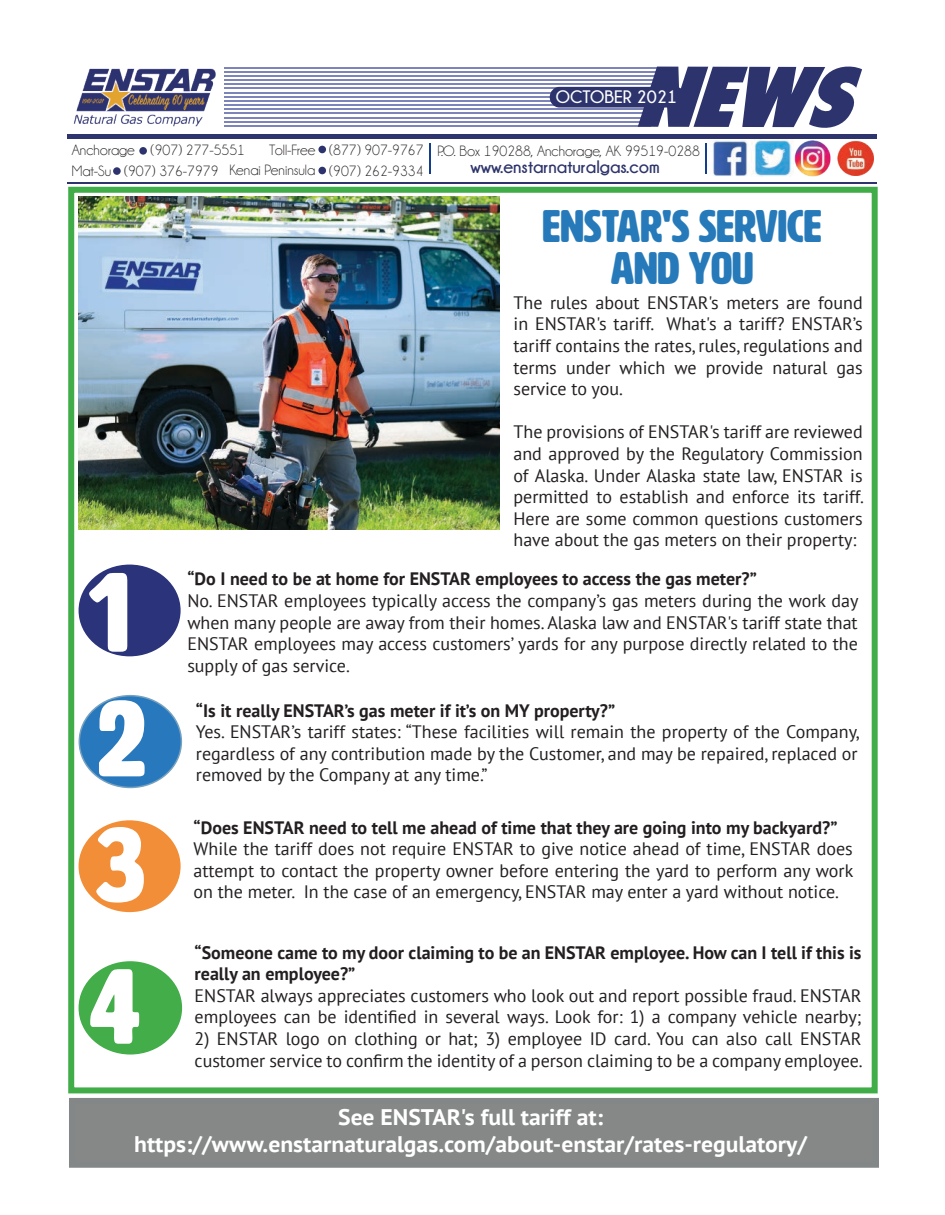
<style>
.page{position:relative;width:945px;height:1215px;background:#fff}
.page>*{position:absolute;margin:0;border:0;box-sizing:border-box;transform-origin:0 0}
.t1{font:111px "HWT Artz";color:#fff}
.t2{font:106.5px "HWT Artz";color:#fff}
.t3{font:105px "HWT Artz";color:#fff}
.t4{font:45px/42px "HWT Artz";color:#267aba;text-align:center}
.t5{font:700 22.5px "PT Sans";color:#fff;scale:1.05 1}
.t6{font:18px/21.6px "PT Sans";color:#231f20;text-align:justify}
.t7{font:700 18px/21.6px "PT Sans";color:#231f20}
.t8{font:700 18px "Champagne&Limousines";color:#2d346b}
.t9{font:700 18px "Champagne&Limousines";color:#fff}
.t10{font:15px "Champagne&Limousines";color:#231f20}
</style>
<div class="page">
<div style="left:79px;top:565px;width:102px;height:91px;background:#2b337b;border-radius:50%"></div>
<div style="left:79px;top:696px;width:102px;height:91px;background:#2778bd;border-radius:50%"></div>
<div style="left:79px;top:695px;width:103px;height:93px;border:2px solid #76a1bf;border-radius:50%"></div>
<div style="left:79px;top:820px;width:102px;height:92px;background:#f28e37;border-radius:50%"></div>
<div style="left:79px;top:962px;width:102px;height:92px;background:#43ad49;border-radius:50%"></div>
<div style="left:79px;top:961px;width:103px;height:94px;border:2px solid #43ad49;border-radius:50%"></div>
<div style="left:68px;top:187px;width:810px;height:906px;border:6px solid #41ad49"></div>
<div style="left:69px;top:1098px;width:810px;height:70px;background:#868888"></div>
<img style="left:79px;top:196px;width:421px;height:334px">
<hr style="left:224px;top:83px;width:439px;height:2px;background:#7d84b9">
<hr style="left:224px;top:79px;width:439px;height:2px;background:#7d84b9">
<hr style="left:224px;top:75px;width:439px;height:2px;background:#7d84b9">
<hr style="left:224px;top:71px;width:439px;height:2px;background:#7d84b9">
<hr style="left:224px;top:67px;width:439px;height:1px;background:#7d84b9">
<hr style="left:224px;top:125px;width:426px;height:2px;background:#7d84b9">
<hr style="left:224px;top:121px;width:428px;height:2px;background:#7d84b9">
<hr style="left:224px;top:117px;width:430px;height:1px;background:#7d84b9">
<hr style="left:224px;top:113px;width:431px;height:1px;background:#7d84b9">
<hr style="left:224px;top:108px;width:439px;height:2px;background:#7d84b9">
<hr style="left:224px;top:104px;width:439px;height:2px;background:#7d84b9">
<hr style="left:224px;top:100px;width:439px;height:2px;background:#7d84b9">
<hr style="left:224px;top:96px;width:439px;height:2px;background:#7d84b9">
<svg style="left:638px;top:66px;width:224px;height:62px"></svg>
<hr style="left:224px;top:92px;width:439px;height:1px;background:#7d84b9">
<hr style="left:224px;top:88px;width:439px;height:1px;background:#7d84b9">
<div style="left:68px;top:134px;width:810px;height:5px;background:#2e346d"></div>
<hr style="left:68px;top:182px;width:810px;height:2px;background:#2d346d">
<div style="left:550px;top:87px;width:135px;height:21px;background:#2d346d;border-radius:10px"></div>
<hr style="left:429px;top:143px;width:2px;height:31px;background:#133e8d">
<hr style="left:705px;top:143px;width:2px;height:31px;background:#133e8d">
<div style="left:139px;top:147px;width:8px;height:8px;background:#2d346d;border-radius:50%"></div>
<div style="left:113px;top:167px;width:8px;height:8px;background:#2d346d;border-radius:50%"></div>
<div style="left:318px;top:146px;width:8px;height:7px;background:#2d346d;border-radius:50%"></div>
<div style="left:318px;top:167px;width:8px;height:7px;background:#2d346d;border-radius:50%"></div>
<img style="left:707px;top:141px;width:42px;height:35px">
<img style="left:751px;top:139px;width:80px;height:38px">
<img style="left:838px;top:140px;width:35px;height:36px">
<img style="left:73px;top:68px;width:143px;height:59px">
<p class="t9" style="left:556px;top:87px;width:123px">OCTOBER 2021</p>
<p class="t10" style="left:269px;top:142px;width:48px">Toll-Free</p>
<p class="t10" style="left:329px;top:143px;width:96px">(877) 907-9767</p>
<p class="t10" style="left:230px;top:162px;width:87px">Kenai Peninsula</p>
<p class="t10" style="left:329px;top:164px;width:96px">(907) 262-9334</p>
<p class="t10" style="left:72px;top:143px;width:65px">Anchorage</p>
<p class="t10" style="left:151px;top:143px;width:96px">(907) 277-5551</p>
<p class="t10" style="left:72px;top:163px;width:41px">Mat-Su</p>
<p class="t10" style="left:124px;top:163px;width:96px">(907) 376-7979</p>
<p class="t10" style="left:438px;top:143px;width:264px">P.O. Box 190288, Anchorage, AK 99519-0288</p>
<p class="t8" style="left:470px;top:157px;width:191px">www.enstarnaturalgas.com</p>
<p class="t4" style="left:543px;top:206px;width:281px">ENSTAR'S SERVICE<br>AND YOU</p>
<p class="t6" style="left:514px;top:291px;width:351px">The rules about ENSTAR's meters are found in ENSTAR's tariff. What's a tariff? ENSTAR’s tariff contains the rates, rules, regulations and terms under which we provide natural gas service to you.</p>
<p class="t6" style="left:514px;top:421px;width:352px">The provisions of ENSTAR's tariff are reviewed and approved by the Regulatory Commission of Alaska. Under Alaska state law, ENSTAR is permitted to establish and enforce its tariff.<br>Here are some common questions customers have about the gas meters on their property:</p>
<p class="t1" style="left:89px;top:555px;width:42px">1</p>
<p class="t2" style="left:97px;top:683px;width:50px">2</p>
<p class="t3" style="left:95px;top:810px;width:52px">3</p>
<p class="t3" style="left:89px;top:952px;width:53px">4</p>
<p class="t7" style="left:187px;top:568px;width:571px">“Do I need to be at home for ENSTAR employees to access the gas meter?”</p>
<p class="t6" style="left:187px;top:589px;width:673px">No. ENSTAR employees typically access the company’s gas meters during the work day when many people are away from their homes. Alaska law and ENSTAR's tariff state that ENSTAR employees may access customers’ yards for any purpose directly related to the supply of gas service.</p>
<p class="t7" style="left:196px;top:699px;width:421px">“Is it really ENSTAR’s gas meter if it’s on MY property?”</p>
<p class="t6" style="left:196px;top:721px;width:665px">Yes. ENSTAR’s tariff states: “These facilities will remain the property of the Company, regardless of any contribution made by the Customer, and may be repaired, replaced or removed by the Company at any time.”</p>
<p class="t7" style="left:194px;top:816px;width:645px">“Does ENSTAR need to tell me ahead of time that they are going into my backyard?”</p>
<p class="t6" style="left:194px;top:838px;width:661px">While the tariff does not require ENSTAR to give notice ahead of time, ENSTAR does attempt to contact the property owner before entering the yard to perform any work on the meter. In the case of an emergency, ENSTAR may enter a yard without notice.</p>
<p class="t7" style="left:195px;top:941px;width:668px">“Someone came to my door claiming to be an ENSTAR employee. How can I tell if this is really an employee?”</p>
<p class="t6" style="left:195px;top:984px;width:668px">ENSTAR always appreciates customers who look out and report possible fraud. ENSTAR employees can be identified in several ways. Look for: 1) a company vehicle nearby;</p>
<p class="t6" style="left:195px;top:1027px;width:670px">2) ENSTAR logo on clothing or hat; 3) employee ID card. You can also call ENSTAR customer service to confirm the identity of a person claiming to be a company employee.</p>
<p class="t5" style="left:338px;top:1102px;width:254px">See ENSTAR's full tariff at:</p>
<p class="t5" style="left:134px;top:1129px;width:642px">https://www.enstarnaturalgas.com/about-enstar/rates-regulatory/</p>
</div>
